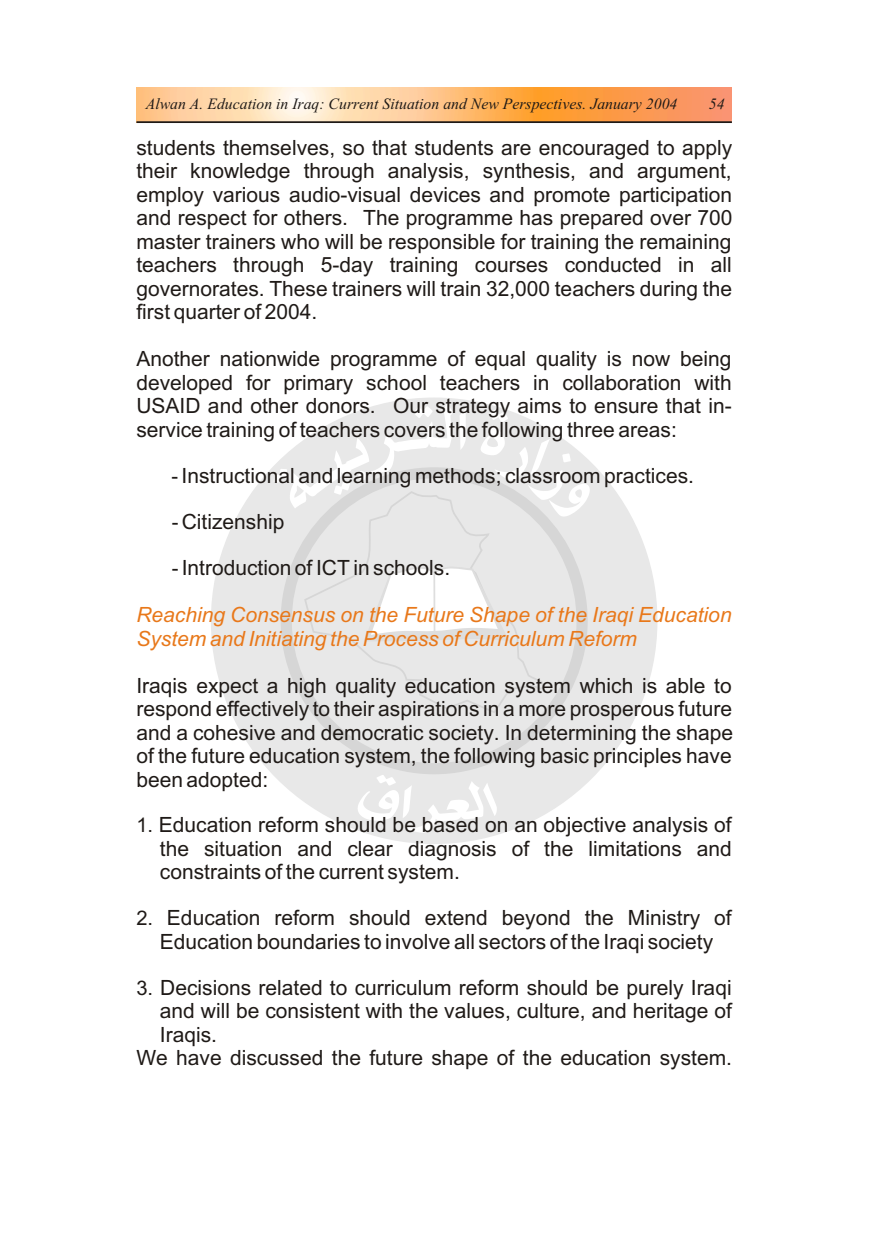
<style>
.page{position:relative;width:870px;height:1241px;background:#fff}
.page>*{position:absolute;margin:0;border:0;box-sizing:border-box;transform-origin:0 0}
.t1{font:21px/23.4px "Arial";color:#1f1a17;text-align:justify}
.t2{font:italic 21px/23.4px "Arial";color:#e8781a}
.t3{font:italic 15.75px "Times New Roman";color:#1f1a17}
.s1{font-size:20.12px}
</style>
<div class="page">
<div style="left:211px;top:397px;width:446px;height:447px;background:#e8e8e8;border-radius:50%"></div>
<svg style="left:358px;top:775px;width:139px;height:58px"></svg>
<svg style="left:281px;top:517px;width:307px;height:257px"></svg>
<svg style="left:303px;top:517px;width:242px;height:197px"></svg>
<svg style="left:274px;top:402px;width:316px;height:115px"></svg>
<svg style="left:362px;top:561px;width:149px;height:82px"></svg>
<hr style="left:433px;top:573px;width:2px;height:59px;background:#dedede">
<svg style="left:136px;top:87px;width:596px;height:34px;background:#fdbe82"></svg>
<hr style="left:136px;top:121px;width:596px;height:2px;background:#1f1a17">
<p class="t3" style="left:146px;top:98px;width:533px">Alwan A. Education in Iraq: Current Situation and New Perspectives. January 2004</p>
<p class="t3" style="left:709px;top:98px;width:17px">54</p>
<p class="t1" style="left:136px;top:138px;width:597px">students themselves, so that students are encouraged to apply their knowledge through analysis, synthesis, and argument, employ various audio-visual devices and promote participation and respect for others. The programme has prepared over 700 master trainers who will be responsible for training the remaining teachers through 5-day training courses conducted in all governorates. These trainers will train 32,000 teachers during the first quarter of 2004.</p>
<p class="t1" style="left:136px;top:349px;width:597px">Another nationwide programme of equal quality is now being developed for primary school teachers in collaboration with USAID and other donors. Our strategy aims to ensure that in&shy;service training of teachers covers the following three areas:</p>
<p class="t1" style="left:172px;top:466px;width:524px"><span class="s1">-</span> Instructional and learning methods; classroom practices.</p>
<p class="t1" style="left:172px;top:512px;width:114px"><span class="s1">-</span> Citizenship</p>
<p class="t1" style="left:172px;top:558px;width:280px"><span class="s1">-</span> Introduction of ICT in schools.</p>
<p class="t2" style="left:136px;top:605px;width:597px">Reaching Consensus on the Future Shape of the Iraqi Education<br>System and Initiating the Process of Curriculum Reform</p>
<p class="t1" style="left:136px;top:675px;width:598px">Iraqis expect a high quality education system which is able to respond effectively to their aspirations in a more prosperous future and a cohesive and democratic society. In determining the shape of the future education system, the following basic principles have been adopted:</p>
<p class="t1" style="left:160px;top:815px;width:573px;text-indent:-24px"><span class="s1">1.</span> Education reform should be based on an objective analysis of the situation and clear diagnosis of the limitations and constraints of the current system.</p>
<p class="t1" style="left:136px;top:908px;width:597px;text-align:center"><span class="s1">2.</span> Education reform should extend beyond the Ministry of<br>Education boundaries to involve all sectors of the Iraqi society</p>
<p class="t1" style="left:136px;top:977px;width:597px"><span class="s1">3.</span> Decisions related to curriculum reform should be purely Iraqi</p>
<p class="t1" style="left:160px;top:1001px;width:573px">and will be consistent with the values, culture, and heritage of</p>
<p class="t1" style="left:160px;top:1024px;width:59px">Iraqis.</p>
<p class="t1" style="left:136px;top:1048px;width:597px">We have discussed the future shape of the education system.</p>
</div>
